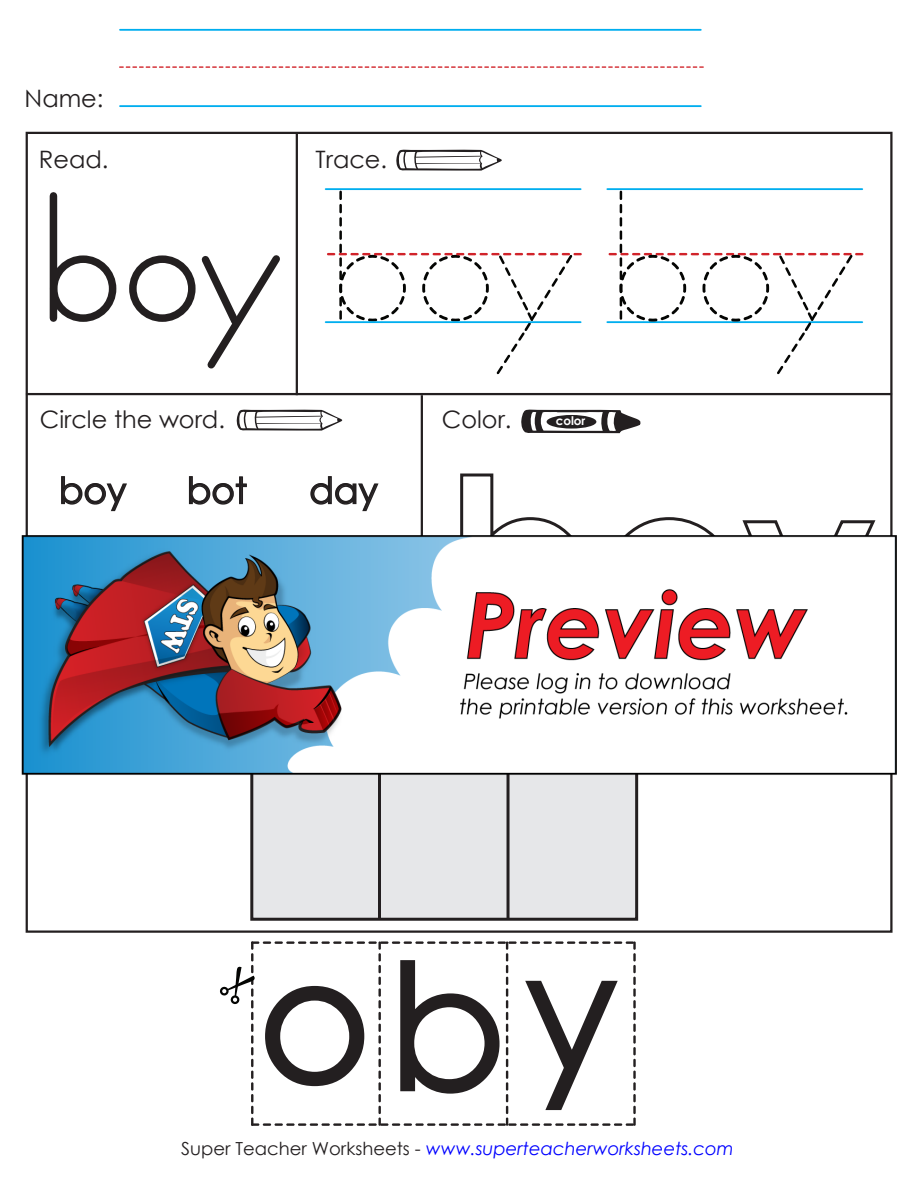
<style>
.page{position:relative;width:918px;height:1188px;background:#fff}
.page>*{position:absolute;margin:0;border:0;box-sizing:border-box;transform-origin:0 0}
.t1{font:174px "Century STW3";color:#231f20}
.t2{font:36px "Century STW3";color:#231f20}
.t3{font:24px "Century Gothic 2";color:#231f20}
.t4{font:italic 18px "Century Gothic 2";color:#00f}
.t5{font:700 12px "Century Gothic 2";color:#fff}
.s1{font-style:normal;color:#231f20}
</style>
<div class="page">
<hr style="left:421px;top:395px;width:2px;height:322px;background:#231f20">
<hr style="left:296px;top:133px;width:2px;height:262px;background:#231f20">
<hr style="left:26px;top:393px;width:866px;height:2px;background:#231f20">
<hr style="left:120px;top:29px;width:581px;height:2px;background:#00aeef">
<hr style="left:120px;top:105px;width:581px;height:2px;background:#00aeef">
<svg style="left:119px;top:66px;width:585px;height:2px"></svg>
<div style="left:129px;top:255px;width:67px;height:67px;border:8px solid #231f20;border-radius:50%"></div>
<svg style="left:195px;top:255px;width:85px;height:114px"></svg>
<div style="left:50px;top:255px;width:66px;height:67px;border:8px solid #231f20;border-radius:50%"></div>
<div style="left:50px;top:196px;width:7px;height:122px;background:#231f20"></div>
<svg style="left:61px;top:476px;width:66px;height:36px"></svg>
<svg style="left:188px;top:476px;width:59px;height:29px"></svg>
<svg style="left:310px;top:476px;width:69px;height:36px"></svg>
<hr style="left:326px;top:188px;width:255px;height:2px;background:#00aeef">
<hr style="left:607px;top:188px;width:255px;height:2px;background:#00aeef">
<hr style="left:326px;top:321px;width:255px;height:2px;background:#00aeef">
<hr style="left:607px;top:321px;width:255px;height:2px;background:#00aeef">
<svg style="left:327px;top:191px;width:255px;height:183px"></svg>
<svg style="left:521px;top:409px;width:120px;height:25px"></svg>
<svg style="left:460px;top:473px;width:34px;height:43px"></svg>
<div style="left:547px;top:415px;width:49px;height:14px;background:#231f20;border-radius:50%"></div>
<div style="left:252px;top:736px;width:385px;height:183px;background:#e6e7e9"></div>
<div style="left:250px;top:735px;width:388px;height:186px;border:3px solid #231f20"></div>
<hr style="left:378px;top:736px;width:3px;height:184px;background:#231f20">
<hr style="left:507px;top:736px;width:3px;height:184px;background:#231f20">
<div style="left:220px;top:987px;width:9px;height:9px;border:2px solid #040503;border-radius:50%"></div>
<svg style="left:227px;top:941px;width:409px;height:185px"></svg>
<svg style="left:396px;top:149px;width:106px;height:22px"></svg>
<svg style="left:237px;top:409px;width:106px;height:22px"></svg>
<svg style="left:609px;top:191px;width:254px;height:183px"></svg>
<img style="left:21px;top:516px;width:876px;height:274px">
<p class="t3" style="left:25px;top:81px;width:80px">Name:</p>
<p class="t3" style="left:39px;top:143px;width:71px">Read.</p>
<p class="t3" style="left:316px;top:143px;width:73px">Trace.</p>
<p class="t3" style="left:40px;top:402px;width:187px">Circle the word.</p>
<p class="t2" style="left:59px;top:465px;width:69px">boy</p>
<p class="t2" style="left:187px;top:465px;width:62px">bot</p>
<p class="t2" style="left:309px;top:465px;width:70px">day</p>
<p class="t3" style="left:442px;top:402px;width:71px">Color.</p>
<p class="t5" style="left:556px;top:412px;width:31px">color</p>
<p class="t1" style="left:258px;top:898px;width:115px">o</p>
<p class="t1" style="left:388px;top:905px;width:120px">b</p>
<p class="t1" style="left:524px;top:890px;width:95px">y</p>
<p class="t4" style="left:181px;top:1136px;width:554px"><span class="s1">Super Teacher Worksheets -</span> www.superteacherworksheets.com</p>
</div>
